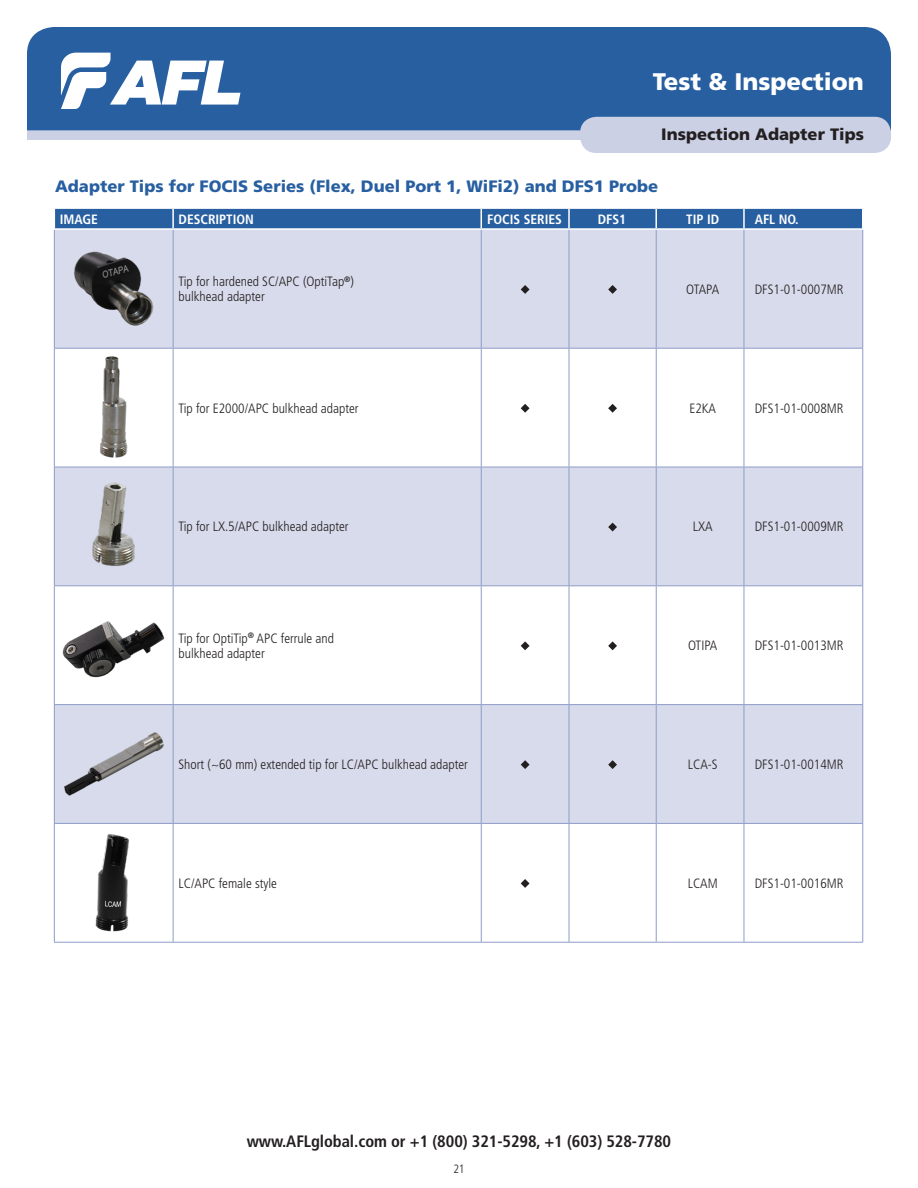
<style>
.page{position:relative;width:918px;height:1188px;background:#fff}
.page>*{position:absolute;margin:0;border:0;box-sizing:border-box;transform-origin:0 0}
.t1{font:900 24px "Frutiger LT Std";color:#fff}
.C_Sub-Title_No_TOC{font:900 16.5px "Frutiger LT Std";color:#285fa1}
.t2{font:700 condensed 16.5px "Frutiger LT Std";letter-spacing:-.005em;color:#231f20}
.t3{font:900 16.5px "Frutiger LT Std";color:#231f20}
.C_Table_Body{font:300 condensed 13.5px/15px "Frutiger LT Std";color:#231f20}
.C_Table_Header{font:700 condensed 13.5px "Frutiger LT Std";color:#fff}
.t4{font:300 condensed 12px "Frutiger LT Std";color:#231f20}
</style>
<div class="page">
<svg style="left:55px;top:230px;width:807px;height:593px;fill:#d8dbeb"></svg>
<hr style="left:54px;top:230px;width:1px;height:118px;background:#8d9cc8">
<hr style="left:173px;top:230px;width:1px;height:118px;background:#8d9cc8">
<hr style="left:481px;top:230px;width:1px;height:118px;background:#8d9cc8">
<hr style="left:569px;top:230px;width:1px;height:118px;background:#8d9cc8">
<hr style="left:656px;top:230px;width:1px;height:118px;background:#8d9cc8">
<hr style="left:744px;top:230px;width:1px;height:118px;background:#8d9cc8">
<hr style="left:862px;top:230px;width:1px;height:118px;background:#8d9cc8">
<hr style="left:54px;top:348px;width:119px;height:1px;background:#8d9cc8">
<hr style="left:54px;top:349px;width:1px;height:118px;background:#8d9cc8">
<hr style="left:173px;top:348px;width:308px;height:1px;background:#8d9cc8">
<hr style="left:173px;top:349px;width:1px;height:118px;background:#8d9cc8">
<hr style="left:481px;top:349px;width:1px;height:118px;background:#8d9cc8">
<hr style="left:569px;top:349px;width:1px;height:118px;background:#8d9cc8">
<hr style="left:656px;top:348px;width:88px;height:1px;background:#8d9cc8">
<hr style="left:656px;top:349px;width:1px;height:118px;background:#8d9cc8">
<hr style="left:744px;top:348px;width:119px;height:1px;background:#8d9cc8">
<hr style="left:744px;top:349px;width:1px;height:118px;background:#8d9cc8">
<hr style="left:862px;top:349px;width:1px;height:118px;background:#8d9cc8">
<hr style="left:54px;top:467px;width:119px;height:1px;background:#8d9cc8">
<hr style="left:54px;top:467px;width:1px;height:118px;background:#8d9cc8">
<hr style="left:173px;top:467px;width:308px;height:1px;background:#8d9cc8">
<hr style="left:173px;top:467px;width:1px;height:118px;background:#8d9cc8">
<hr style="left:481px;top:467px;width:1px;height:118px;background:#8d9cc8">
<hr style="left:569px;top:467px;width:1px;height:118px;background:#8d9cc8">
<hr style="left:656px;top:467px;width:88px;height:1px;background:#8d9cc8">
<hr style="left:656px;top:467px;width:1px;height:118px;background:#8d9cc8">
<hr style="left:744px;top:467px;width:119px;height:1px;background:#8d9cc8">
<hr style="left:744px;top:467px;width:1px;height:118px;background:#8d9cc8">
<hr style="left:862px;top:467px;width:1px;height:118px;background:#8d9cc8">
<hr style="left:54px;top:586px;width:1px;height:118px;background:#8d9cc8">
<hr style="left:173px;top:586px;width:1px;height:118px;background:#8d9cc8">
<hr style="left:481px;top:586px;width:1px;height:118px;background:#8d9cc8">
<hr style="left:569px;top:586px;width:1px;height:118px;background:#8d9cc8">
<hr style="left:656px;top:586px;width:1px;height:118px;background:#8d9cc8">
<hr style="left:744px;top:586px;width:1px;height:118px;background:#8d9cc8">
<hr style="left:862px;top:586px;width:1px;height:118px;background:#8d9cc8">
<hr style="left:54px;top:705px;width:1px;height:118px;background:#8d9cc8">
<hr style="left:173px;top:705px;width:1px;height:118px;background:#8d9cc8">
<hr style="left:481px;top:705px;width:1px;height:118px;background:#8d9cc8">
<hr style="left:569px;top:705px;width:1px;height:118px;background:#8d9cc8">
<hr style="left:656px;top:705px;width:1px;height:118px;background:#8d9cc8">
<hr style="left:744px;top:705px;width:1px;height:118px;background:#8d9cc8">
<hr style="left:862px;top:705px;width:1px;height:118px;background:#8d9cc8">
<hr style="left:54px;top:824px;width:1px;height:118px;background:#8d9cc8">
<hr style="left:173px;top:824px;width:1px;height:118px;background:#8d9cc8">
<hr style="left:481px;top:824px;width:1px;height:118px;background:#8d9cc8">
<hr style="left:569px;top:824px;width:1px;height:118px;background:#8d9cc8">
<hr style="left:656px;top:824px;width:1px;height:118px;background:#8d9cc8">
<hr style="left:744px;top:824px;width:1px;height:118px;background:#8d9cc8">
<hr style="left:862px;top:824px;width:1px;height:118px;background:#8d9cc8">
<hr style="left:54px;top:942px;width:119px;height:1px;background:#8d9cc8">
<hr style="left:481px;top:348px;width:88px;height:1px;background:#8d9cc8">
<hr style="left:569px;top:348px;width:87px;height:1px;background:#8d9cc8">
<hr style="left:481px;top:467px;width:88px;height:1px;background:#8d9cc8">
<hr style="left:569px;top:467px;width:87px;height:1px;background:#8d9cc8">
<div style="left:54px;top:208px;width:809px;height:20px;background:#285fa1"></div>
<hr style="left:54px;top:704px;width:119px;height:1px;background:#8d9cc8">
<hr style="left:173px;top:704px;width:308px;height:1px;background:#8d9cc8">
<hr style="left:481px;top:704px;width:88px;height:1px;background:#8d9cc8">
<hr style="left:569px;top:704px;width:87px;height:1px;background:#8d9cc8">
<hr style="left:656px;top:704px;width:88px;height:1px;background:#8d9cc8">
<hr style="left:744px;top:704px;width:119px;height:1px;background:#8d9cc8">
<hr style="left:54px;top:823px;width:119px;height:1px;background:#8d9cc8">
<hr style="left:173px;top:823px;width:308px;height:1px;background:#8d9cc8">
<hr style="left:481px;top:823px;width:88px;height:1px;background:#8d9cc8">
<hr style="left:569px;top:823px;width:87px;height:1px;background:#8d9cc8">
<hr style="left:656px;top:823px;width:88px;height:1px;background:#8d9cc8">
<hr style="left:744px;top:823px;width:119px;height:1px;background:#8d9cc8">
<hr style="left:54px;top:585px;width:119px;height:1px;background:#8d9cc8">
<hr style="left:173px;top:585px;width:308px;height:1px;background:#8d9cc8">
<hr style="left:481px;top:585px;width:88px;height:1px;background:#8d9cc8">
<hr style="left:569px;top:585px;width:87px;height:1px;background:#8d9cc8">
<hr style="left:656px;top:585px;width:88px;height:1px;background:#8d9cc8">
<hr style="left:744px;top:585px;width:119px;height:1px;background:#8d9cc8">
<hr style="left:173px;top:942px;width:308px;height:1px;background:#8d9cc8">
<hr style="left:481px;top:942px;width:88px;height:1px;background:#8d9cc8">
<hr style="left:569px;top:942px;width:87px;height:1px;background:#8d9cc8">
<hr style="left:656px;top:942px;width:88px;height:1px;background:#8d9cc8">
<hr style="left:744px;top:942px;width:119px;height:1px;background:#8d9cc8">
<img style="left:60px;top:235px;width:108px;height:108px">
<svg style="left:521px;top:285px;width:9px;height:9px"></svg>
<svg style="left:608px;top:285px;width:9px;height:9px"></svg>
<img style="left:60px;top:354px;width:108px;height:108px">
<svg style="left:521px;top:404px;width:9px;height:9px"></svg>
<svg style="left:608px;top:404px;width:9px;height:9px"></svg>
<img style="left:60px;top:472px;width:108px;height:108px">
<svg style="left:608px;top:523px;width:9px;height:8px"></svg>
<img style="left:60px;top:591px;width:108px;height:108px">
<svg style="left:521px;top:641px;width:9px;height:9px"></svg>
<svg style="left:608px;top:641px;width:9px;height:9px"></svg>
<img style="left:60px;top:710px;width:108px;height:108px">
<svg style="left:521px;top:760px;width:9px;height:9px"></svg>
<svg style="left:608px;top:760px;width:9px;height:9px"></svg>
<img style="left:95px;top:834px;width:34px;height:98px">
<svg style="left:521px;top:879px;width:9px;height:9px"></svg>
<div style="left:27px;top:121px;width:864px;height:19px;background:#cbd0e5"></div>
<div style="left:27px;top:27px;width:864px;height:103px;background:#285fa1"></div>
<svg style="left:61px;top:53px;width:179px;height:56px"></svg>
<div style="left:580px;top:117px;width:311px;height:36px;background:#cbd0e5;border-radius:16px"></div>
<h1 class="t1" style="left:653px;top:67px;width:213px">Test &amp; Inspection</h1>
<p class="t3" style="left:661px;top:124px;width:204px">Inspection Adapter Tips</p>
<p class="C_Sub-Title_No_TOC" style="left:55px;top:176px;width:605px">Adapter Tips for FOCIS Series (Flex, Duel Port 1, WiFi2) and DFS1 Probe</p>
<p class="C_Table_Header" style="left:60px;top:211px;width:40px">IMAGE</p>
<p class="C_Table_Header" style="left:179px;top:211px;width:77px">DESCRIPTION</p>
<p class="C_Table_Header" style="left:487px;top:211px;width:76px">FOCIS SERIES</p>
<p class="C_Table_Header" style="left:598px;top:211px;width:30px">DFS1</p>
<p class="C_Table_Header" style="left:686px;top:211px;width:35px">TIP ID</p>
<p class="C_Table_Header" style="left:755px;top:211px;width:45px">AFL NO.</p>
<p class="C_Table_Body" style="left:179px;top:274px;width:177px">Tip for hardened SC/APC (OptiTap<sup>®</sup>) bulkhead adapter</p>
<p class="C_Table_Body" style="left:686px;top:282px;width:35px">OTAPA</p>
<p class="C_Table_Body" style="left:755px;top:282px;width:90px">DFS1-01-0007MR</p>
<p class="C_Table_Body" style="left:179px;top:401px;width:182px">Tip for E2000/APC bulkhead adapter</p>
<p class="C_Table_Body" style="left:689px;top:401px;width:28px">E2KA</p>
<p class="C_Table_Body" style="left:755px;top:401px;width:90px">DFS1-01-0008MR</p>
<p class="C_Table_Body" style="left:179px;top:519px;width:172px">Tip for LX.5/APC bulkhead adapter</p>
<p class="C_Table_Body" style="left:693px;top:519px;width:21px">LXA</p>
<p class="C_Table_Body" style="left:755px;top:519px;width:90px">DFS1-01-0009MR</p>
<p class="C_Table_Body" style="left:179px;top:631px;width:157px">Tip for OptiTip<sup>®</sup> APC ferrule and bulkhead adapter</p>
<p class="C_Table_Body" style="left:688px;top:638px;width:31px">OTIPA</p>
<p class="C_Table_Body" style="left:755px;top:638px;width:90px">DFS1-01-0013MR</p>
<p class="C_Table_Body" style="left:179px;top:757px;width:291px">Short (~60 mm) extended tip for LC/APC bulkhead adapter</p>
<p class="C_Table_Body" style="left:688px;top:757px;width:31px">LCA-S</p>
<p class="C_Table_Body" style="left:755px;top:757px;width:90px">DFS1-01-0014MR</p>
<p class="C_Table_Body" style="left:179px;top:876px;width:100px">LC/APC female style</p>
<p class="C_Table_Body" style="left:688px;top:876px;width:31px">LCAM</p>
<p class="C_Table_Body" style="left:755px;top:876px;width:90px">DFS1-01-0016MR</p>
<p class="t2" style="left:247px;top:1131px;width:426px">www.AFLglobal.com or +1 (800) 321-5298, +1 (603) 528-7780</p>
<p class="t4" style="left:453px;top:1162px;width:13px">21</p>
</div>
